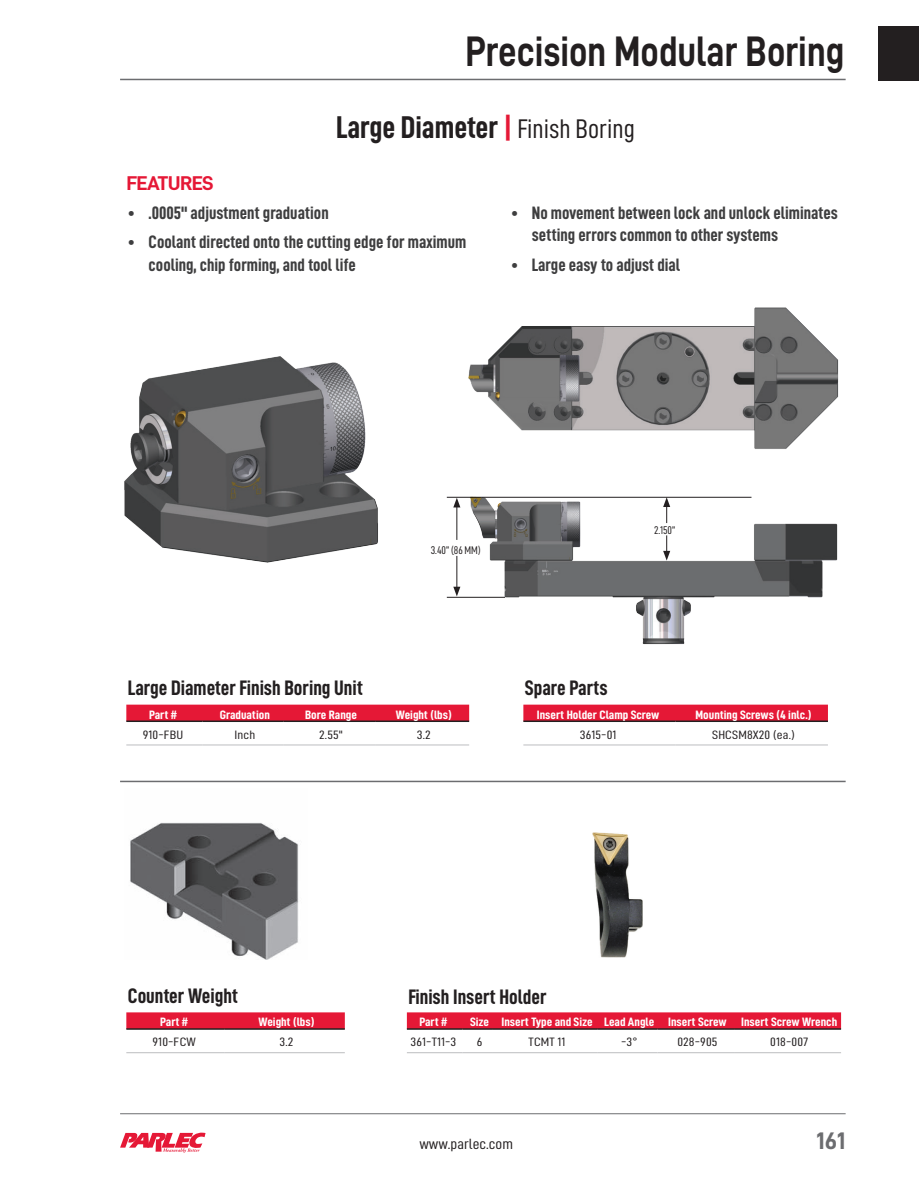
<style>
.page{position:relative;width:919px;height:1189px;background:#fff}
.page>*{position:absolute;margin:0;border:0;box-sizing:border-box;transform-origin:0 0}
.t1{font:42.75px "D DIN Bold";color:#231f20;scale:.84 1}
.t2{font:31.5px "D DIN Condensed Bold";color:#231f20}
.t3{font:24px "D DIN Bold";color:#6c6d70}
.t4{font:21px "D DIN Condensed Bold";color:#231f20}
.t5{font:19.95px "D DIN Bold";letter-spacing:-.03em;color:#e51836;scale:1.05 1}
.t6{font:18px/22.5px "D DIN Condensed Bold";color:#3e3e3f}
.t7{font:14.85px "D DIN Condensed";color:#231f20;scale:1.11 1}
.t8{font:12.15px "D DIN Condensed Bold";color:#fff;scale:1.11 1}
.t9{font:12.15px "D DIN Condensed";letter-spacing:.01em;color:#231f20;scale:1.17 1}
.t10{font:11.25px "D DIN Condensed";letter-spacing:-.005em;color:#231f20}
.s1{color:#e51836}
.s2{font-family:"D DIN Condensed";font-size:27px}
</style>
<div class="page">
<hr style="left:120px;top:1112px;width:725px;height:1px;background:#6c6d70">
<div style="left:877px;top:26px;width:41px;height:54px;background:#231f20"></div>
<svg style="left:120px;top:1132px;width:85px;height:20px"></svg>
<hr style="left:120px;top:79px;width:725px;height:1px;background:#6c6d70">
<hr style="left:120px;top:780px;width:725px;height:2px;background:#6c6d70">
<img style="left:468px;top:307px;width:371px;height:142px">
<img style="left:459px;top:496px;width:379px;height:149px">
<hr style="left:456px;top:555px;width:1px;height:34px;background:#231f20">
<svg style="left:453px;top:586px;width:7px;height:10px"></svg>
<hr style="left:446px;top:496px;width:305px;height:1px;background:#231f20">
<hr style="left:446px;top:596px;width:58px;height:1px;background:#231f20">
<hr style="left:456px;top:505px;width:1px;height:34px;background:#231f20">
<svg style="left:453px;top:497px;width:7px;height:10px"></svg>
<svg style="left:662px;top:535px;width:8px;height:25px"></svg>
<svg style="left:662px;top:497px;width:8px;height:26px"></svg>
<div style="left:126px;top:704px;width:343px;height:16px;background:#e51836"></div>
<hr style="left:126px;top:720px;width:76px;height:1px;background:#231f20">
<hr style="left:202px;top:720px;width:81px;height:1px;background:#231f20">
<hr style="left:283px;top:720px;width:92px;height:1px;background:#231f20">
<hr style="left:375px;top:720px;width:94px;height:1px;background:#231f20">
<hr style="left:126px;top:744px;width:76px;height:1px;background:#bcbdc0">
<hr style="left:202px;top:744px;width:81px;height:1px;background:#bcbdc0">
<hr style="left:283px;top:744px;width:92px;height:1px;background:#bcbdc0">
<hr style="left:375px;top:744px;width:94px;height:1px;background:#bcbdc0">
<div style="left:523px;top:704px;width:304px;height:16px;background:#e51836"></div>
<hr style="left:523px;top:720px;width:152px;height:1px;background:#231f20">
<hr style="left:675px;top:720px;width:152px;height:1px;background:#231f20">
<hr style="left:523px;top:744px;width:152px;height:1px;background:#bcbdc0">
<hr style="left:675px;top:744px;width:152px;height:1px;background:#bcbdc0">
<svg style="left:126px;top:1012px;width:218px;height:15px;background:#e51e3b"></svg>
<hr style="left:126px;top:1027px;width:99px;height:2px;background:#231f20">
<hr style="left:225px;top:1027px;width:119px;height:2px;background:#231f20">
<hr style="left:126px;top:1051px;width:99px;height:1px;background:#bcbdc0">
<hr style="left:225px;top:1051px;width:119px;height:1px;background:#bcbdc0">
<div style="left:406px;top:1012px;width:434px;height:15px;background:#e51836"></div>
<hr style="left:406px;top:1027px;width:56px;height:2px;background:#231f20">
<hr style="left:462px;top:1027px;width:30px;height:2px;background:#231f20">
<hr style="left:492px;top:1027px;width:105px;height:2px;background:#231f20">
<hr style="left:597px;top:1027px;width:60px;height:2px;background:#231f20">
<hr style="left:657px;top:1027px;width:76px;height:2px;background:#231f20">
<hr style="left:733px;top:1027px;width:107px;height:2px;background:#231f20">
<hr style="left:406px;top:1051px;width:56px;height:1px;background:#bcbdc0">
<hr style="left:462px;top:1051px;width:30px;height:1px;background:#bcbdc0">
<hr style="left:492px;top:1051px;width:105px;height:1px;background:#bcbdc0">
<hr style="left:597px;top:1051px;width:60px;height:1px;background:#bcbdc0">
<hr style="left:657px;top:1051px;width:76px;height:1px;background:#bcbdc0">
<hr style="left:733px;top:1051px;width:107px;height:1px;background:#bcbdc0">
<img style="left:124px;top:356px;width:254px;height:207px">
<img style="left:592px;top:832px;width:50px;height:125px">
<img style="left:130px;top:823px;width:169px;height:136px">
<h1 class="t1" style="left:465px;top:28px;width:452px">Precision Modular Boring</h1>
<h2 class="t2" style="left:336px;top:110px;width:300px">Large Diameter <span class="s1">|</span> <span class="s2">Finish Boring</span></h2>
<p class="t5" style="left:126px;top:172px;width:85px">FEATURES</p>
<p class="t6" style="left:128px;top:201px;width:202px">• .0005" adjustment graduation</p>
<p class="t6" style="left:148px;top:230px;width:319px;text-indent:-21px">• Coolant directed onto the cutting edge for maximum cooling, chip forming, and tool life</p>
<p class="t6" style="left:531px;top:201px;width:307px;text-indent:-21px">• No movement between lock and unlock eliminates setting errors common to other systems</p>
<p class="t6" style="left:511px;top:253px;width:170px">• Large easy to adjust dial</p>
<p class="t10" style="left:430px;top:544px;width:51px">3.40” (86 MM)</p>
<p class="t10" style="left:653px;top:524px;width:23px">2.150”</p>
<p class="t4" style="left:128px;top:675px;width:236px">Large Diameter Finish Boring Unit</p>
<p class="t8" style="left:149px;top:707px;width:27px">Part #</p>
<p class="t8" style="left:220px;top:707px;width:47px">Graduation</p>
<p class="t8" style="left:305px;top:707px;width:48px">Bore Range</p>
<p class="t8" style="left:395px;top:707px;width:52px">Weight (lbs)</p>
<p class="t9" style="left:143px;top:727px;width:36px">910-FBU</p>
<p class="t9" style="left:234px;top:727px;width:19px">Inch</p>
<p class="t9" style="left:319px;top:727px;width:22px">2.55"</p>
<p class="t9" style="left:416px;top:727px;width:13px">3.2</p>
<p class="t4" style="left:524px;top:675px;width:84px">Spare Parts</p>
<p class="t8" style="left:536px;top:707px;width:112px">Insert Holder Clamp Screw</p>
<p class="t8" style="left:695px;top:707px;width:106px">Mounting Screws (4 inlc.)</p>
<p class="t9" style="left:579px;top:727px;width:33px">3615-01</p>
<p class="t9" style="left:711px;top:727px;width:72px">SHCSM8X20 (ea.)</p>
<p class="t4" style="left:128px;top:983px;width:112px">Counter Weight</p>
<p class="t8" style="left:160px;top:1015px;width:27px">Part #</p>
<p class="t8" style="left:258px;top:1015px;width:52px">Weight (lbs)</p>
<p class="t9" style="left:152px;top:1035px;width:39px">910-FCW</p>
<p class="t9" style="left:279px;top:1035px;width:13px">3.2</p>
<p class="t4" style="left:408px;top:984px;width:140px">Finish Insert Holder</p>
<p class="t8" style="left:419px;top:1015px;width:27px">Part #</p>
<p class="t8" style="left:470px;top:1015px;width:332px">Size Insert Type and Size Lead Angle Insert Screw Insert Screw Wrench</p>
<p class="t9" style="left:410px;top:1035px;width:41px">361-T11-3</p>
<p class="t9" style="left:476px;top:1035px;width:6px">6</p>
<p class="t9" style="left:528px;top:1035px;width:33px">TCMT 11</p>
<p class="t9" style="left:621px;top:1035px;width:15px">-3°</p>
<p class="t9" style="left:677px;top:1035px;width:36px">028-905</p>
<p class="t9" style="left:769px;top:1035px;width:34px">018-007</p>
<p class="t7" style="left:419px;top:1135px;width:86px">www.parlec.com</p>
<h3 class="t3" style="left:816px;top:1126px;width:31px">161</h3>
</div>
